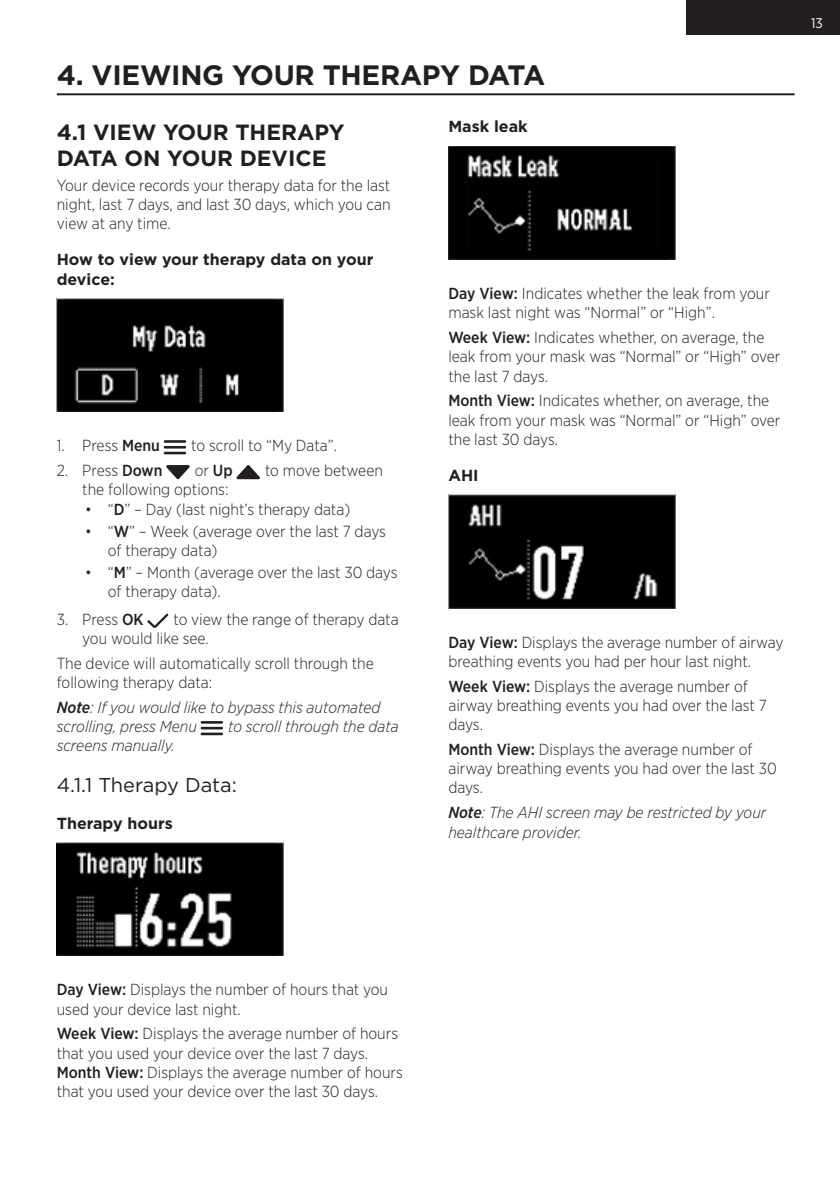
<style>
.page{position:relative;width:840px;height:1191px;background:#fff}
.page>*{position:absolute;margin:0;border:0;box-sizing:border-box;transform-origin:0 0}
.t1{font:700 28px "Gotham";letter-spacing:-.01em;color:#231f20}
.t2{font:700 22px/26.4px "Gotham";color:#231f20}
.t3{font:20px "Gotham";color:#231f20}
.t4{font:300 16px/19.2px "Gotham Narrow";color:#231f20}
.t5{font:italic 300 16px/19.2px "Gotham Narrow";color:#231f20}
.t6{font:700 16px/19.2px "Gotham";color:#231f20}
.t7{font:14px "Gotham Narrow";color:#fff}
.s1{font-weight:500}
</style>
<div class="page">
<div style="left:686px;top:0;width:153px;height:34px;background:#231f20"></div>
<hr style="left:57px;top:93px;width:737px;height:2px;background:#231f20">
<img style="left:57px;top:298px;width:226px;height:114px">
<hr style="left:164px;top:440px;width:22px;height:3px;background:#231f20">
<hr style="left:164px;top:446px;width:22px;height:2px;background:#231f20">
<hr style="left:164px;top:452px;width:22px;height:2px;background:#231f20">
<svg style="left:166px;top:465px;width:24px;height:14px"></svg>
<svg style="left:236px;top:465px;width:24px;height:14px"></svg>
<svg style="left:147px;top:613px;width:21px;height:15px"></svg>
<hr style="left:200px;top:721px;width:23px;height:2px;background:#231f20">
<hr style="left:200px;top:727px;width:23px;height:2px;background:#231f20">
<hr style="left:200px;top:732px;width:23px;height:3px;background:#231f20">
<img style="left:57px;top:842px;width:226px;height:113px">
<img style="left:448px;top:146px;width:227px;height:113px">
<img style="left:448px;top:495px;width:227px;height:113px">
<h1 class="t1" style="left:57px;top:56px;width:489px">4. VIEWING YOUR THERAPY DATA</h1>
<h2 class="t2" style="left:57px;top:118px;width:289px">4.1 VIEW YOUR THERAPY<br>DATA ON YOUR DEVICE</h2>
<p class="t4" style="left:57px;top:175px;width:335px;text-align:justify">Your device records your therapy data for the last night, last 7 days, and last 30 days, which you can view at any time.</p>
<p class="t6" style="left:57px;top:250px;width:318px">How to view your therapy data on your device:</p>
<p class="t6" style="left:448px;top:117px;width:81px">Mask leak</p>
<p class="t4" style="left:57px;top:436px;width:105px">1. Press <span class="s1">Menu</span></p>
<p class="t4" style="left:191px;top:436px;width:147px">to scroll to “My Data”.</p>
<p class="t4" style="left:57px;top:460px;width:107px">2. Press <span class="s1">Down</span></p>
<p class="t4" style="left:195px;top:460px;width:39px">or <span class="s1">Up</span></p>
<p class="t4" style="left:265px;top:460px;width:119px">to move between</p>
<p class="t4" style="left:82px;top:480px;width:148px">the following options:</p>
<p class="t4" style="left:85px;top:499px;width:266px">• “<span class="s1">D</span>” – Day (last night’s therapy data)</p>
<p class="t4" style="left:108px;top:521px;width:279px;text-indent:-23px">• “<span class="s1">W</span>” – Week (average over the last 7 days of therapy data)</p>
<p class="t4" style="left:108px;top:562px;width:291px;text-indent:-23px">• “<span class="s1">M</span>” – Month (average over the last 30 days of therapy data).</p>
<p class="t4" style="left:57px;top:609px;width:88px">3. Press <span class="s1">OK</span></p>
<p class="t4" style="left:82px;top:609px;width:318px;text-indent:91px">to view the range of therapy data you would like see.</p>
<p class="t4" style="left:57px;top:653px;width:318px">The device will automatically scroll through the following therapy data:</p>
<p class="t5" style="left:57px;top:697px;width:325px"><span class="s1">Note</span>: If you would like to bypass this automated scrolling, press Menu</p>
<p class="t5" style="left:228px;top:716px;width:172px">to scroll through the data</p>
<p class="t5" style="left:57px;top:736px;width:119px">screens manually.</p>
<p class="t3" style="left:57px;top:772px;width:181px">4.1.1 Therapy Data:</p>
<p class="t6" style="left:57px;top:813px;width:117px">Therapy hours</p>
<p class="t4" style="left:448px;top:283px;width:323px"><span class="s1">Day View:</span> Indicates whether the leak from your mask last night was “Normal” or “High”.</p>
<p class="t4" style="left:448px;top:327px;width:333px"><span class="s1">Week View:</span> Indicates whether, on average, the leak from your mask was “Normal” or “High” over the last 7 days.</p>
<p class="t4" style="left:448px;top:391px;width:333px"><span class="s1">Month View:</span> Indicates whether, on average, the leak from your mask was “Normal” or “High” over the last 30 days.</p>
<p class="t6" style="left:448px;top:465px;width:32px">AHI</p>
<p class="t4" style="left:448px;top:632px;width:336px"><span class="s1">Day View:</span> Displays the average number of airway breathing events you had per hour last night.</p>
<p class="t4" style="left:448px;top:676px;width:320px"><span class="s1">Week View:</span> Displays the average number of airway breathing events you had over the last 7 days.</p>
<p class="t4" style="left:448px;top:739px;width:329px"><span class="s1">Month View:</span> Displays the average number of airway breathing events you had over the last 30 days.</p>
<p class="t5" style="left:448px;top:802px;width:319px"><span class="s1">Note</span>: The AHI screen may be restricted by your healthcare provider.</p>
<p class="t7" style="left:810px;top:15px;width:13px">13</p>
<p class="t4" style="left:57px;top:979px;width:333px"><span class="s1">Day View:</span> Displays the number of hours that you used your device last night.</p>
<p class="t4" style="left:57px;top:1023px;width:347px"><span class="s1">Week View:</span> Displays the average number of hours that you used your device over the last 7 days.<br><span class="s1">Month View:</span> Displays the average number of hours that you used your device over the last 30 days.</p>
</div>
